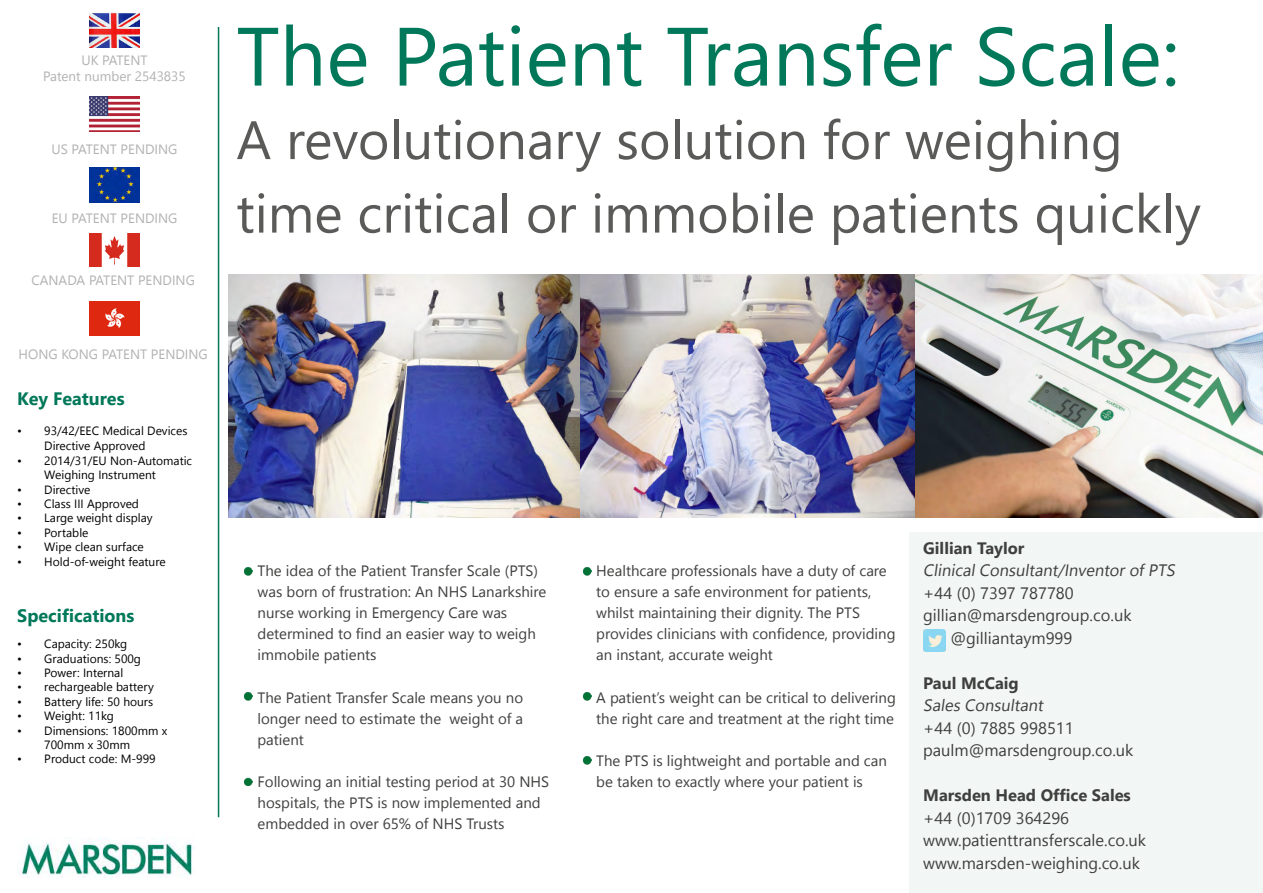
<style>
.page{position:relative;width:1263px;height:893px;background:#fff}
.page>*{position:absolute;margin:0;border:0;box-sizing:border-box;transform-origin:0 0}
.t1{font:82.5px "Leelawadee UI";color:#007859}
.t2{font:54px/73.5px "Leelawadee UI";color:#5a5a59}
.t3{font:700 18px "Leelawadee UI";color:#007859}
.t4{font:16.5px/22.5px "Leelawadee UI";color:#3f3f3e}
.t5{font:700 16.5px "Leelawadee UI";color:#3f3f3e}
.t6{font:15px/21px "Leelawadee UI";color:#3f3f3e}
.t7{font:13.5px/16.2px "Leelawadee UI";color:#b3b2b2;text-align:center}
.t8{font:12px/14.4px "Leelawadee UI";color:#000}
</style>
<div class="page">
<img style="left:89px;top:13px;width:51px;height:35px">
<img style="left:89px;top:97px;width:51px;height:35px">
<img style="left:89px;top:167px;width:51px;height:35px">
<hr style="left:218px;top:27px;width:1px;height:790px;background:#007859">
<div style="left:909px;top:532px;width:354px;height:361px;background:#f2f7f6"></div>
<img style="left:17px;top:838px;width:176px;height:39px">
<svg style="left:243px;top:567px;width:9px;height:9px"></svg>
<img style="left:243px;top:692px;width:9px;height:9px">
<svg style="left:582px;top:567px;width:9px;height:9px"></svg>
<img style="left:582px;top:692px;width:9px;height:9px">
<img style="left:582px;top:756px;width:9px;height:9px">
<img style="left:244px;top:777px;width:8px;height:10px">
<img style="left:923px;top:630px;width:22px;height:21px">
<img style="left:89px;top:234px;width:51px;height:32px">
<img style="left:89px;top:302px;width:51px;height:34px">
<img style="left:228px;top:274px;width:1035px;height:243px">
<p class="t7" style="left:43px;top:52px;width:144px">UK PATENT<br>Patent number 2543835</p>
<p class="t7" style="left:51px;top:140px;width:128px">US PATENT PENDING</p>
<p class="t7" style="left:52px;top:209px;width:127px">EU PATENT PENDING</p>
<p class="t7" style="left:31px;top:271px;width:165px">CANADA PATENT PENDING</p>
<p class="t7" style="left:19px;top:345px;width:191px">HONG KONG PATENT PENDING</p>
<p class="t3" style="left:17px;top:386px;width:109px">Key Features</p>
<p class="t8" style="left:44px;top:423px;width:145px;line-height:15px;text-indent:-27px">• 93/42/EEC Medical Devices<br>Directive Approved</p>
<p class="t8" style="left:44px;top:453px;width:149px;text-indent:-27px">• 2014/31/EU Non-Automatic<br>Weighing Instrument</p>
<p class="t8" style="left:17px;top:482px;width:75px">• Directive</p>
<p class="t8" style="left:17px;top:496px;width:123px">• Class III Approved</p>
<p class="t8" style="left:17px;top:510px;width:137px">• Large weight display</p>
<p class="t8" style="left:17px;top:525px;width:73px">• Portable</p>
<p class="t8" style="left:17px;top:539px;width:128px">• Wipe clean surface</p>
<p class="t8" style="left:17px;top:554px;width:150px">• Hold-of-weight feature</p>
<p class="t3" style="left:17px;top:602px;width:118px">Specifications</p>
<p class="t8" style="left:17px;top:636px;width:111px">• Capacity: 250kg</p>
<p class="t8" style="left:17px;top:650px;width:125px">• Graduations: 500g</p>
<p class="t8" style="left:17px;top:665px;width:107px">• Power: Internal</p>
<p class="t8" style="left:17px;top:679px;width:138px">• rechargeable battery</p>
<p class="t8" style="left:17px;top:694px;width:137px">• Battery life: 50 hours</p>
<p class="t8" style="left:17px;top:708px;width:98px">• Weight: 11kg</p>
<p class="t8" style="left:44px;top:722px;width:124px;text-indent:-27px">• Dimensions: 1800mm x<br>700mm x 30mm</p>
<p class="t8" style="left:17px;top:751px;width:140px">• Product code: M-999</p>
<h1 class="t1" style="left:236px;top:-1px;width:945px">The Patient Transfer Scale:</h1>
<h2 class="t2" style="left:236px;top:100px;width:966px">A revolutionary solution for weighing time critical or immobile patients quickly</h2>
<p class="t6" style="left:258px;top:560px;width:290px">The idea of the Patient Transfer Scale (PTS) was born of frustration: An NHS Lanarkshire nurse working in Emergency Care was determined to find an easier way to weigh immobile patients</p>
<p class="t6" style="left:258px;top:686px;width:267px;text-align:justify">The Patient Transfer Scale means you no longer need to estimate the weight of a patient</p>
<p class="t6" style="left:258px;top:770px;width:293px">Following an initial testing period at 30 NHS hospitals, the PTS is now implemented and embedded in over 65% of NHS Trusts</p>
<p class="t6" style="left:596px;top:560px;width:301px">Healthcare professionals have a duty of care to ensure a safe environment for patients, whilst maintaining their dignity. The PTS provides clinicians with confidence, providing an instant, accurate weight</p>
<p class="t6" style="left:596px;top:686px;width:301px">A patient’s weight can be critical to delivering the right care and treatment at the right time</p>
<p class="t6" style="left:596px;top:749px;width:292px">The PTS is lightweight and portable and can be taken to exactly where your patient is</p>
<p class="t5" style="left:923px;top:536px;width:103px">Gillian Taylor</p>
<p class="t4" style="left:923px;top:558px;width:256px">Clinical Consultant/Inventor of PTS</p>
<p class="t4" style="left:923px;top:581px;width:152px">+44 (0) 7397 787780</p>
<p class="t4" style="left:923px;top:603px;width:210px">gillian@marsdengroup.co.uk</p>
<p class="t4" style="left:950px;top:626px;width:124px">@gilliantaym999</p>
<p class="t5" style="left:923px;top:671px;width:97px">Paul McCaig</p>
<p class="t4" style="left:923px;top:693px;width:212px">Sales Consultant<br>+44 (0) 7885 998511 paulm@marsdengroup.co.uk</p>
<p class="t5" style="left:923px;top:784px;width:209px">Marsden Head Office Sales</p>
<p class="t4" style="left:923px;top:806px;width:224px">+44 (0)1709 364296 www.patienttransferscale.co.uk www.marsden-weighing.co.uk</p>
</div>
